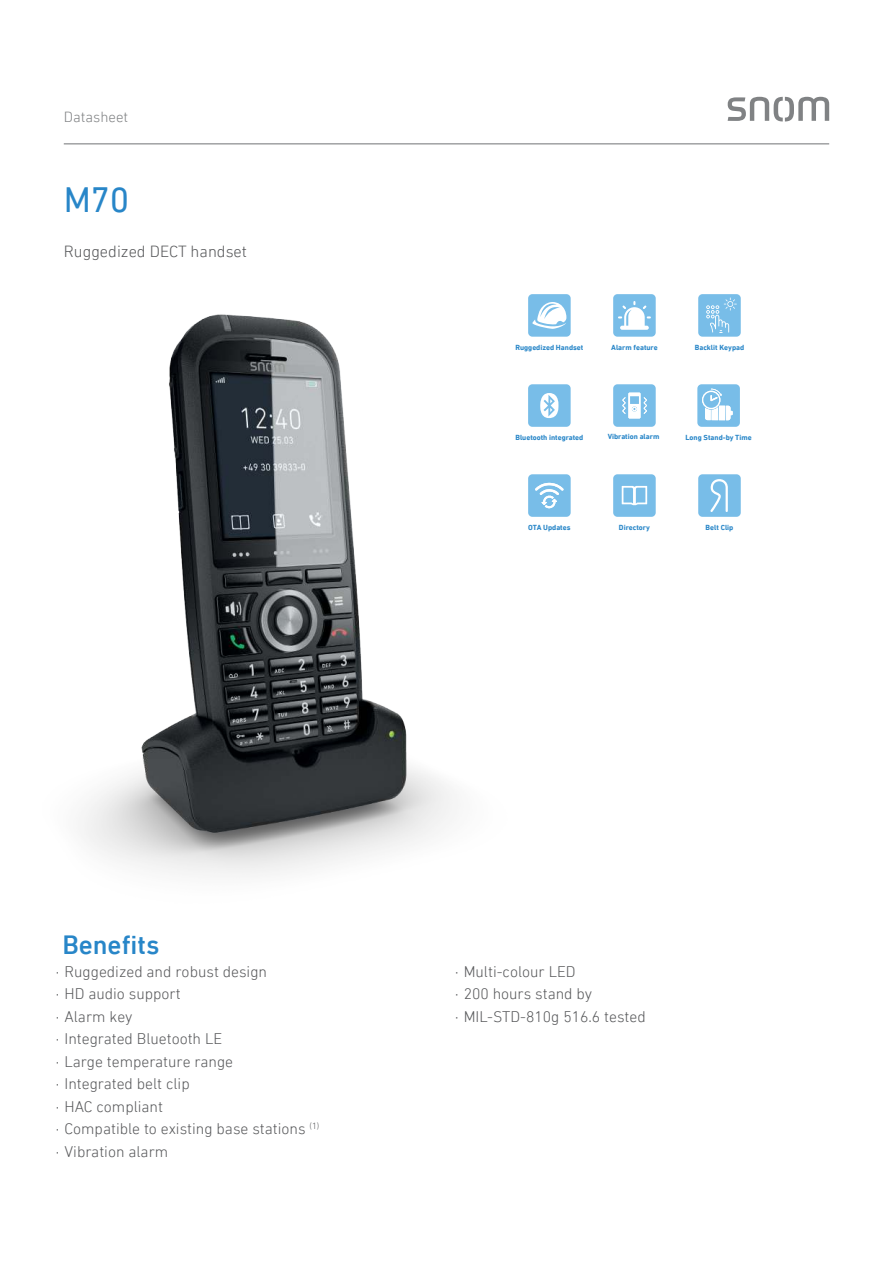
<style>
.page{position:relative;width:893px;height:1263px;background:#fff}
.page>*{position:absolute;margin:0;border:0;box-sizing:border-box;transform-origin:0 0}
.t1{font:36px "DIN Next LT Pro";color:#2886c8}
.t2{font:500 27px "DIN Next LT Pro";color:#2886c8}
.t3{font:300 16.5px "DIN Next LT Pro";color:#57585a}
.t4{font:300 15.75px/22.5px "DIN Next LT Pro";color:#57585a}
.t5{font:300 15px "DIN Next LT Pro";color:#808284}
.t6{font:700 7.5px "DIN Next LT Pro";color:#2886c8}
</style>
<div class="page">
<svg style="left:728px;top:97px;width:101px;height:25px"></svg>
<img style="left:83px;top:314px;width:370px;height:561px">
<hr style="left:64px;top:143px;width:765px;height:1px;background:#808284">
<div style="left:528px;top:294px;width:43px;height:43px;background:#78bde8;border-radius:4px"></div>
<svg style="left:532px;top:302px;width:34px;height:27px"></svg>
<div style="left:613px;top:294px;width:43px;height:43px;background:#78bde8;border-radius:4px"></div>
<svg style="left:618px;top:301px;width:33px;height:29px"></svg>
<div style="left:698px;top:294px;width:43px;height:43px;background:#78bde8;border-radius:4px"></div>
<svg style="left:706px;top:298px;width:31px;height:35px"></svg>
<div style="left:528px;top:384px;width:43px;height:43px;background:#78bde8;border-radius:4px"></div>
<svg style="left:540px;top:393px;width:19px;height:25px"></svg>
<svg style="left:613px;top:384px;width:43px;height:43px;background:#92c9ec"></svg>
<svg style="left:697px;top:384px;width:43px;height:43px"></svg>
<svg style="left:711px;top:389px;width:10px;height:5px"></svg>
<div style="left:528px;top:474px;width:43px;height:43px;background:#78bde8;border-radius:4px"></div>
<svg style="left:535px;top:483px;width:28px;height:26px"></svg>
<div style="left:613px;top:474px;width:43px;height:43px;background:#78bde8;border-radius:4px"></div>
<svg style="left:622px;top:486px;width:25px;height:19px"></svg>
<div style="left:698px;top:474px;width:43px;height:43px;background:#78bde8;border-radius:4px"></div>
<svg style="left:710px;top:479px;width:18px;height:33px"></svg>
<p class="t5" style="left:64px;top:110px;width:66px">Datasheet</p>
<h1 class="t1" style="left:64px;top:187px;width:67px">M70</h1>
<p class="t3" style="left:64px;top:244px;width:185px">Ruggedized DECT handset</p>
<h2 class="t2" style="left:62px;top:935px;width:99px">Benefits</h2>
<p class="t6" style="left:515px;top:344px;width:69px">Ruggedized Handset</p>
<p class="t6" style="left:611px;top:344px;width:48px">Alarm feature</p>
<p class="t6" style="left:695px;top:344px;width:51px">Backlit Keypad</p>
<p class="t6" style="left:515px;top:434px;width:69px">Bluetooth integrated</p>
<p class="t6" style="left:608px;top:434px;width:53px">Vibration alarm</p>
<p class="t6" style="left:685px;top:434px;width:68px">Long Stand-by Time</p>
<p class="t6" style="left:528px;top:524px;width:44px">OTA Updates</p>
<p class="t6" style="left:619px;top:524px;width:32px">Directory</p>
<p class="t6" style="left:706px;top:524px;width:29px">Belt Clip</p>
<p class="t4" style="left:56px;top:961px;width:265px">· Ruggedized and robust design<br>· HD audio support<br>· Alarm key<br>· Integrated Bluetooth LE<br>· Large temperature range<br>· Integrated belt clip<br>· HAC compliant<br>· Compatible to existing base stations <sup>(1) </sup>· Vibration alarm</p>
<p class="t4" style="left:455px;top:961px;width:192px">· Multi-colour LED<br>· 200 hours stand by<br>· MIL-STD-810g 516.6 tested</p>
</div>
